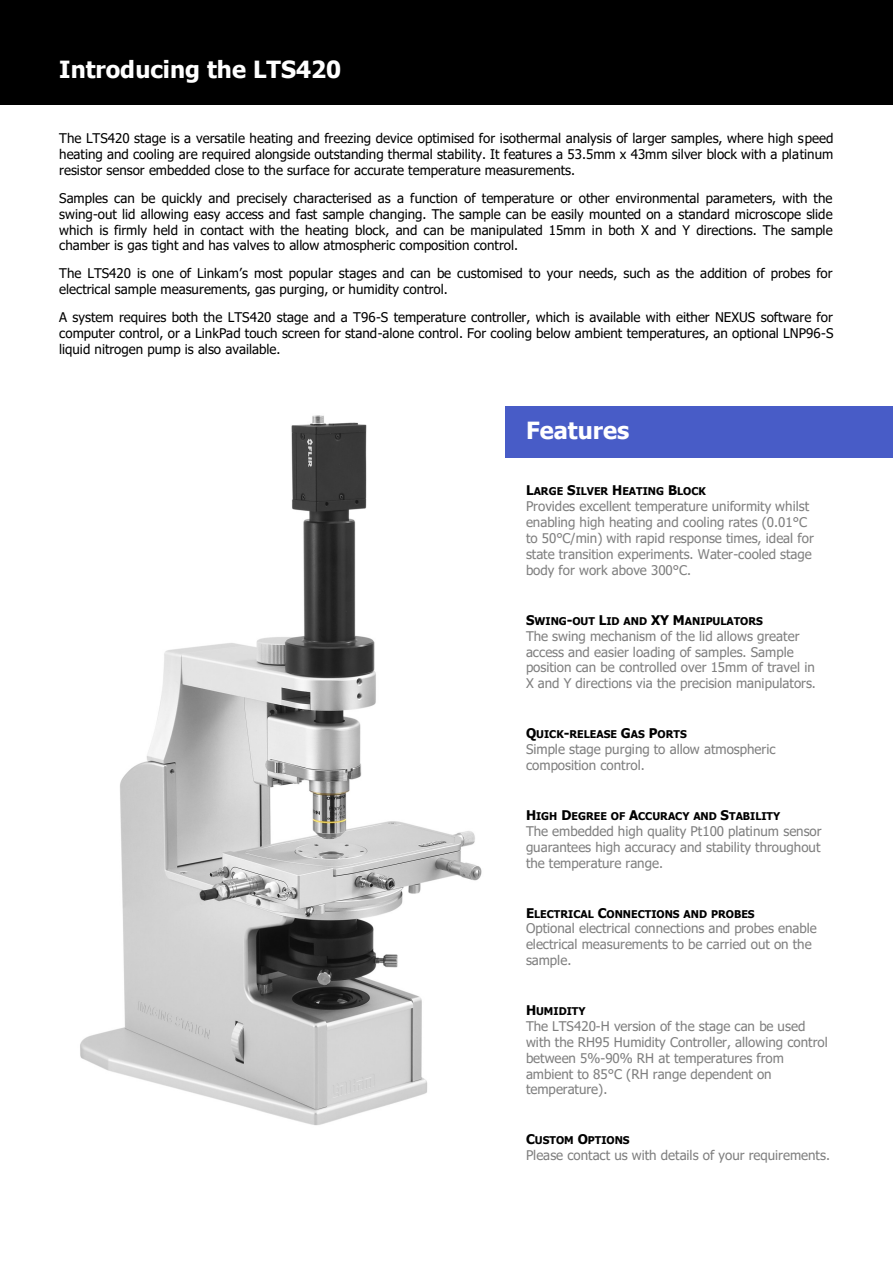
<style>
.page{position:relative;width:893px;height:1263px;background:#fff}
.page>*{position:absolute;margin:0;border:0;box-sizing:border-box;transform-origin:0 0}
.t1{font:700 23.55px "Tahoma";color:#fff}
.t2{font:13.35px/15.9px "Tahoma";color:#000;text-align:justify}
.t3{font:13.35px/15.9px "Tahoma";color:#7f7f7f}
.t4{font:700 10.65px "Tahoma";color:#000}
.s1{font-size:13.35px}
</style>
<div class="page">
<div style="left:0;top:0;width:893px;height:104px;background:#000"></div>
<img style="left:80px;top:415px;width:402px;height:711px">
<div style="left:505px;top:407px;width:388px;height:51px;background:#485cc7"></div>
<h1 class="t1" style="left:59px;top:53px;width:283px">Introducing the LTS420</h1>
<p class="t2" style="left:59px;top:131px;width:776px">The LTS420 stage is a versatile heating and freezing device optimised for isothermal analysis of larger samples, where high speed heating and cooling are required alongside outstanding thermal stability. It features a 53.5mm x 43mm silver block with a platinum resistor sensor embedded close to the surface for accurate temperature measurements.</p>
<p class="t2" style="left:59px;top:190px;width:775px">Samples can be quickly and precisely characterised as a function of temperature or other environmental parameters, with the swing-out lid allowing easy access and fast sample changing. The sample can be easily mounted on a standard microscope slide which is firmly held in contact with the heating block, and can be manipulated 15mm in both X and Y directions. The sample chamber is gas tight and has valves to allow atmospheric composition control.</p>
<p class="t2" style="left:59px;top:266px;width:775px">The LTS420 is one of Linkam’s most popular stages and can be customised to your needs, such as the addition of probes for electrical sample measurements, gas purging, or humidity control.</p>
<p class="t2" style="left:59px;top:310px;width:776px">A system requires both the LTS420 stage and a T96-S temperature controller, which is available with either NEXUS software for computer control, or a LinkPad touch screen for stand-alone control. For cooling below ambient temperatures, an optional LNP96-S liquid nitrogen pump is also available.</p>
<h1 class="t1" style="left:526px;top:414px;width:105px">Features</h1>
<p class="t4" style="left:526px;top:484px;width:181px"><span class="s1">L</span>ARGE <span class="s1">S</span>ILVER <span class="s1">H</span>EATING <span class="s1">B</span>LOCK</p>
<p class="t3" style="left:526px;top:499px;width:289px">Provides excellent temperature uniformity whilst enabling high heating and cooling rates (0.01°C to 50°C/min) with rapid response times, ideal for state transition experiments. Water-cooled stage body for work above 300°C.</p>
<p class="t4" style="left:526px;top:613px;width:238px"><span class="s1">S</span>WING<span class="s1">-</span>OUT <span class="s1">L</span>ID AND <span class="s1">XY M</span>ANIPULATORS</p>
<p class="t3" style="left:526px;top:628px;width:291px">The swing mechanism of the lid allows greater access and easier loading of samples. Sample position can be controlled over 15mm of travel in X and Y directions via the precision manipulators.</p>
<p class="t4" style="left:526px;top:727px;width:162px"><span class="s1">Q</span>UICK<span class="s1">-</span>RELEASE <span class="s1">G</span>AS <span class="s1">P</span>ORTS</p>
<p class="t3" style="left:526px;top:742px;width:251px">Simple stage purging to allow atmospheric composition control.</p>
<p class="t4" style="left:526px;top:808px;width:256px"><span class="s1">H</span>IGH <span class="s1">D</span>EGREE OF <span class="s1">A</span>CCURACY AND <span class="s1">S</span>TABILITY</p>
<p class="t3" style="left:526px;top:824px;width:297px;text-align:justify">The embedded high quality Pt100 platinum sensor guarantees high accuracy and stability throughout the temperature range.</p>
<p class="t4" style="left:526px;top:906px;width:230px"><span class="s1">E</span>LECTRICAL <span class="s1">C</span>ONNECTIONS AND PROBES</p>
<p class="t3" style="left:526px;top:921px;width:292px">Optional electrical connections and probes enable electrical measurements to be carried out on the sample.</p>
<p class="t4" style="left:526px;top:1004px;width:61px"><span class="s1">H</span>UMIDITY</p>
<p class="t3" style="left:526px;top:1019px;width:303px">The LTS420-H version of the stage can be used with the RH95 Humidity Controller, allowing control between 5%-90% RH at temperatures from ambient to 85°C (RH range dependent on temperature).</p>
<p class="t4" style="left:526px;top:1133px;width:105px"><span class="s1">C</span>USTOM <span class="s1">O</span>PTIONS</p>
<p class="t3" style="left:526px;top:1148px;width:306px">Please contact us with details of your requirements.</p>
</div>
